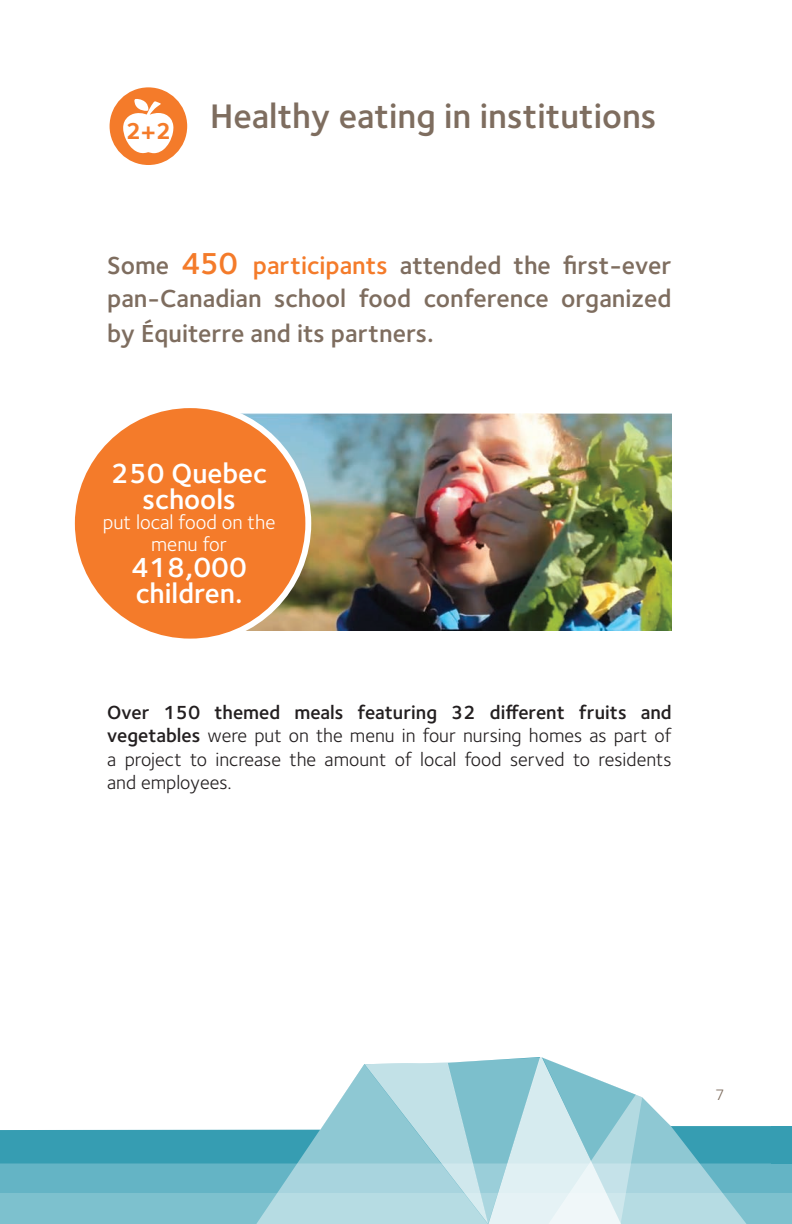
<style>
.page{position:relative;width:792px;height:1224px;background:#fff}
.page>*{position:absolute;margin:0;border:0;box-sizing:border-box;transform-origin:0 0}
.Titre{font:600 35.2px "Foundry Sterling";color:#7e6d5f}
.Texte{font:600 28.6px/26px "Foundry Sterling";color:#fff;text-align:center}
.Texte_intro{font:600 25.4px/34.4px "Foundry Sterling";color:#7e6d5f;text-align:justify}
.t1{font:700 23.6px "Foundry Sterling";color:#f47b2a}
.Texte-2{font:20.4px/22px "Foundry Sterling";color:#fff;text-align:center}
.Texte-3{font:19.6px/23.6px "Foundry Sterling";color:#231f20;text-align:justify}
.t2{font:15.6px "Foundry Sterling";color:#7e6d5f}
.s1{font-size:31.4px;color:#f47b2a}
.s2{color:#f47b2a}
.s3{font-weight:600}
</style>
<div class="page">
<div style="left:0;top:1161px;width:792px;height:33px;background:#64b4c5"></div>
<div style="left:0;top:1194px;width:792px;height:30px;background:#7dc1ce"></div>
<svg style="left:0;top:1126px;width:771px;height:37px;background:#4aa7b9"></svg>
<img style="left:240px;top:413px;width:432px;height:218px">
<div style="left:72px;top:405px;width:236px;height:237px;background:#f47b2a;border-radius:50%"></div>
<div style="left:69px;top:402px;width:242px;height:242px;border:6px solid #fff;border-radius:50%"></div>
<div style="left:110px;top:87px;width:77px;height:78px;background:#f47b2a;border-radius:50%"></div>
<svg style="left:123px;top:99px;width:51px;height:55px"></svg>
<svg style="left:256px;top:1057px;width:508px;height:167px"></svg>
<div style="left:771px;top:1126px;width:21px;height:37px;background:#369db2"></div>
<p class="t1" style="left:126px;top:117px;width:47px">2+2</p>
<p class="Titre" style="left:210px;top:95px;width:448px">Healthy eating in institutions</p>
<p class="Texte_intro" style="left:107px;top:249px;width:566px">Some <span class="s1">450</span> <span class="s2">participants</span> attended the first-ever pan-Canadian school food conference organized by Équiterre and its partners.</p>
<p class="Texte" style="left:111px;top:461px;width:157px">250 Quebec schools</p>
<p class="Texte-2" style="left:103px;top:512px;width:174px">put local food on the menu for</p>
<p class="Texte" style="left:131px;top:555px;width:117px;text-align:left">418,000 children.</p>
<p class="Texte-3" style="left:107px;top:700px;width:566px"><span class="s3">Over 150 themed meals featuring 32 different fruits and vegetables</span> were put on the menu in four nursing homes as part of a project to increase the amount of local food served to residents and employees.</p>
<p class="t2" style="left:715px;top:1086px;width:11px">7</p>
</div>
